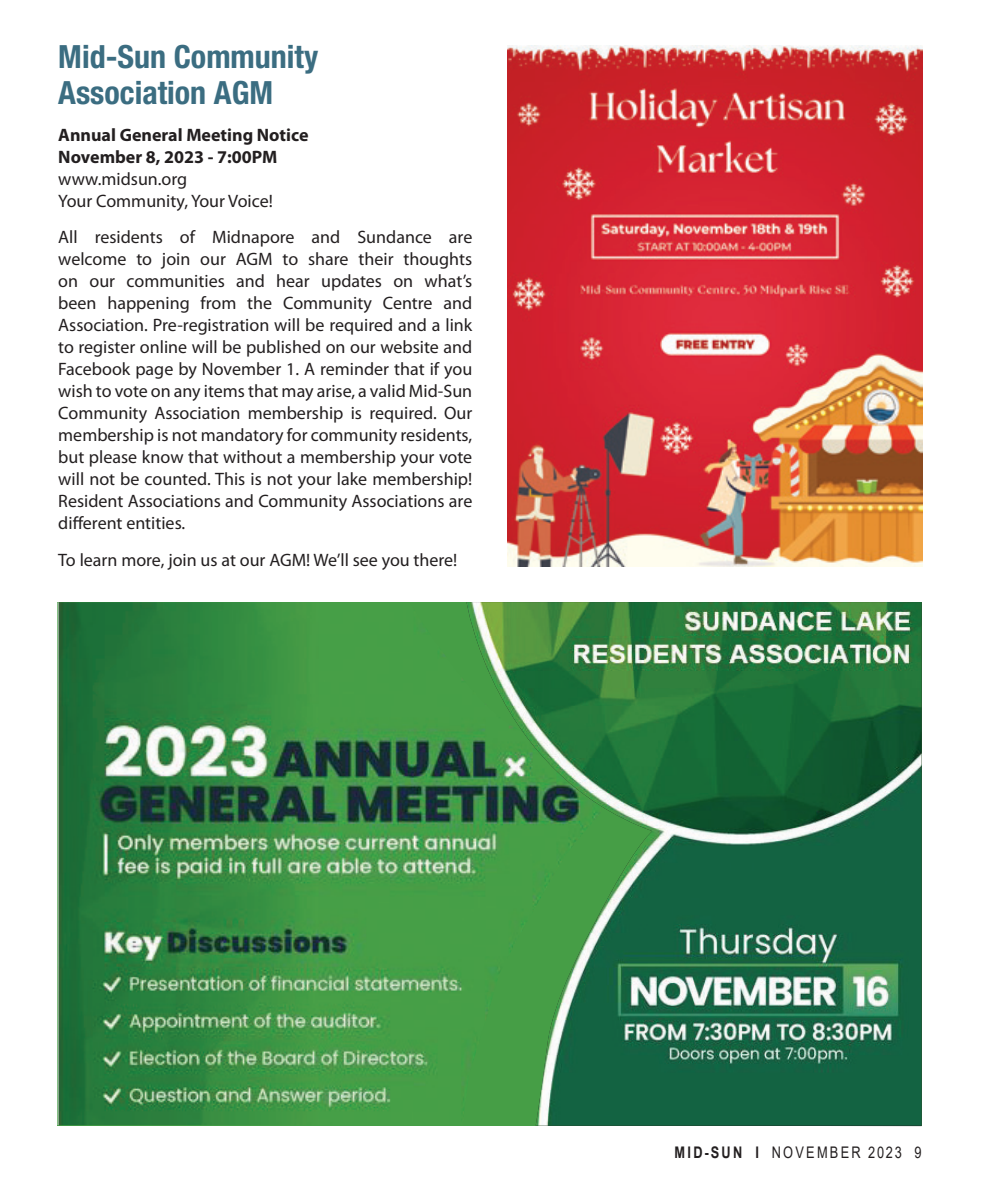
<style>
.page{position:relative;width:990px;height:1188px;background:#fff}
.page>*{position:absolute;margin:0;border:0;box-sizing:border-box;transform-origin:0 0}
.In_Around_title{font:700 condensed 32px/36px "Helvetica Neue LT Std";color:#3b6d81}
.Body_text{font:18px/22px "Myriad Pro";color:#231f20;text-align:justify}
.Body_text-2{font:700 18px "Myriad Pro";color:#231f20}
.Subhead{font:700 18px "Myriad Pro";color:#231f20}
.t1{font:16px "Arial";letter-spacing:.175em;color:#231f20;scale:.8 1}
.s1{font-weight:700}
</style>
<div class="page">
<img style="left:58px;top:602px;width:409px;height:523px">
<img style="left:467px;top:602px;width:455px;height:524px">
<img style="left:508px;top:46px;width:414px;height:521px">
<p class="In_Around_title" style="left:58px;top:39px;width:261px">Mid-Sun Community<br>Association AGM</p>
<p class="Body_text-2" style="left:58px;top:123px;width:252px">Annual General Meeting Notice</p>
<p class="Subhead" style="left:58px;top:145px;width:221px">November 8, 2023 - 7:00PM</p>
<p class="Body_text" style="left:58px;top:167px;width:131px">www.midsun.org</p>
<p class="Body_text" style="left:58px;top:189px;width:216px">Your Community, Your Voice!</p>
<p class="Body_text" style="left:58px;top:226px;width:416px">All residents of Midnapore and Sundance are welcome to join our AGM to share their thoughts on our communities and hear updates on what’s been happening from the Community Centre and Association. Pre-registration will be required and a link to register online will be published on our website and Facebook page by November 1. A reminder that if you wish to vote on any items that may arise, a valid Mid-Sun Community Association membership is required. Our membership is not mandatory for community residents, but please know that without a membership your vote will not be counted. This is not your lake membership!<br>Resident Associations and Community Associations are different entities.</p>
<p class="Body_text" style="left:58px;top:548px;width:401px">To learn more, join us at our AGM! We’ll see you there!</p>
<p class="t1" style="left:675px;top:1141px;width:310px"><span class="s1">MID-SUN I</span> NOVEMBER 2023 9</p>
</div>
